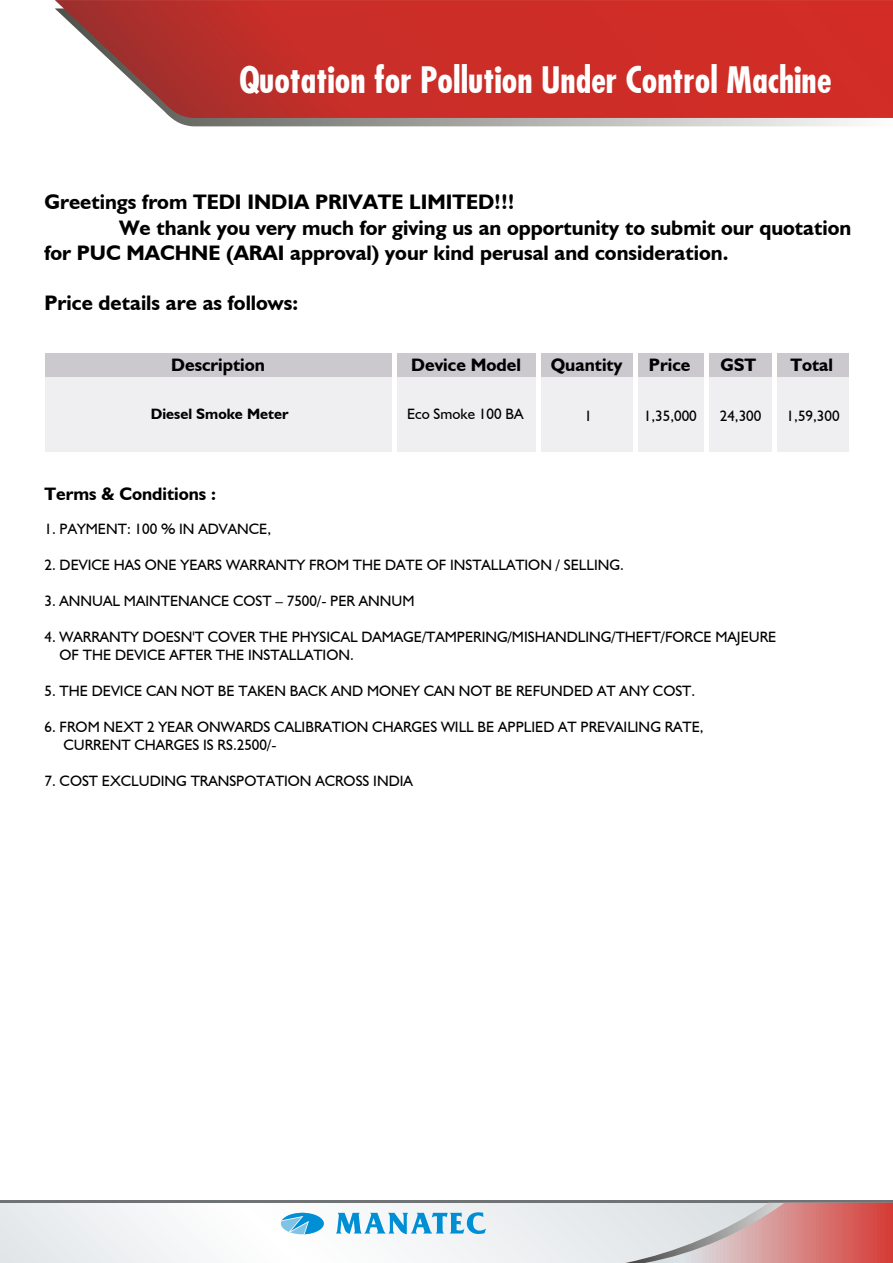
<style>
.page{position:relative;width:893px;height:1263px;background:#fff}
.page>*{position:absolute;margin:0;border:0;box-sizing:border-box;transform-origin:0 0}
.t1{font:35.7px "Fujiyama";color:#fff}
.t2{font:700 21px "Humanist 521 BT";color:#000}
.t3{font:700 18px "Humanist 521 BT";color:#000}
.t4{font:15px/18px "Humanist 521 BT";color:#000}
.t5{font:700 15px "Humanist 521 BT";color:#000}
</style>
<div class="page">
<svg style="left:171px;top:118px;width:684px;height:8px;background:#afb0ac"></svg>
<svg style="left:55px;top:0;width:838px;height:118px;background:#c93b36"></svg>
<div style="left:45px;top:353px;width:804px;height:24px;background:#cbc8ce"></div>
<div style="left:45px;top:377px;width:804px;height:75px;background:#efeff1"></div>
<div style="left:392px;top:353px;width:5px;height:99px;background:#fff"></div>
<hr style="left:773px;top:353px;width:4px;height:99px;background:#fff">
<hr style="left:704px;top:353px;width:4px;height:99px;background:#fff">
<div style="left:633px;top:353px;width:5px;height:99px;background:#fff"></div>
<hr style="left:536px;top:353px;width:4px;height:99px;background:#fff">
<svg style="left:0;top:1203px;width:625px;height:60px"></svg>
<hr style="left:0;top:1200px;width:893px;height:3px;background:#707375">
<svg style="left:625px;top:1203px;width:268px;height:60px;background:#d6a2a2"></svg>
<svg style="left:336px;top:1212px;width:150px;height:22px"></svg>
<svg style="left:281px;top:1213px;width:43px;height:21px"></svg>
<h1 class="t1" style="left:238px;top:57px;width:594px">Quotation for Pollution Under Control Machine</h1>
<h2 class="t2" style="left:44px;top:189px;width:472px">Greetings from TEDI INDIA PRIVATE LIMITED!!!</h2>
<h2 class="t2" style="left:119px;top:214px;width:734px">We thank you very much for giving us an opportunity to submit our quotation</h2>
<h2 class="t2" style="left:44px;top:239px;width:685px">for PUC MACHNE (ARAI approval) your kind perusal and consideration.</h2>
<h2 class="t2" style="left:44px;top:290px;width:255px">Price details are as follows:</h2>
<p class="t3" style="left:411px;top:353px;width:111px">Device Model</p>
<p class="t3" style="left:551px;top:353px;width:73px">Quantity</p>
<p class="t3" style="left:649px;top:353px;width:43px">Price</p>
<p class="t3" style="left:720px;top:353px;width:37px">GST</p>
<p class="t3" style="left:790px;top:353px;width:44px">Total</p>
<p class="t3" style="left:171px;top:353px;width:95px">Description</p>
<p class="t5" style="left:151px;top:405px;width:139px">Diesel Smoke Meter</p>
<p class="t4" style="left:407px;top:405px;width:118px">Eco Smoke 100 BA</p>
<p class="t4" style="left:584px;top:406px;width:9px">1</p>
<p class="t4" style="left:644px;top:406px;width:55px">1,35,000</p>
<p class="t4" style="left:720px;top:406px;width:43px">24,300</p>
<p class="t4" style="left:787px;top:406px;width:55px">1,59,300</p>
<p class="t3" style="left:44px;top:482px;width:173px">Terms &amp; Conditions :</p>
<p class="t4" style="left:44px;top:520px;width:228px">1. PAYMENT: 100 % IN ADVANCE,</p>
<p class="t4" style="left:44px;top:556px;width:581px">2. DEVICE HAS ONE YEARS WARRANTY FROM THE DATE OF INSTALLATION / SELLING.</p>
<p class="t4" style="left:44px;top:592px;width:371px">3. ANNUAL MAINTENANCE COST – 7500/- PER ANNUM</p>
<p class="t4" style="left:60px;top:628px;width:718px;text-indent:-15px">4. WARRANTY DOESN'T COVER THE PHYSICAL DAMAGE/TAMPERING/MISHANDLING/THEFT/FORCE MAJEURE<br>OF THE DEVICE AFTER THE INSTALLATION.</p>
<p class="t4" style="left:44px;top:682px;width:652px">5. THE DEVICE CAN NOT BE TAKEN BACK AND MONEY CAN NOT BE REFUNDED AT ANY COST.</p>
<p class="t4" style="left:63px;top:718px;width:642px;text-indent:-19px">6. FROM NEXT 2 YEAR ONWARDS CALIBRATION CHARGES WILL BE APPLIED AT PREVAILING RATE,<br>CURRENT CHARGES IS RS.2500/-</p>
<p class="t4" style="left:44px;top:772px;width:370px">7. COST EXCLUDING TRANSPOTATION ACROSS INDIA</p>
</div>
